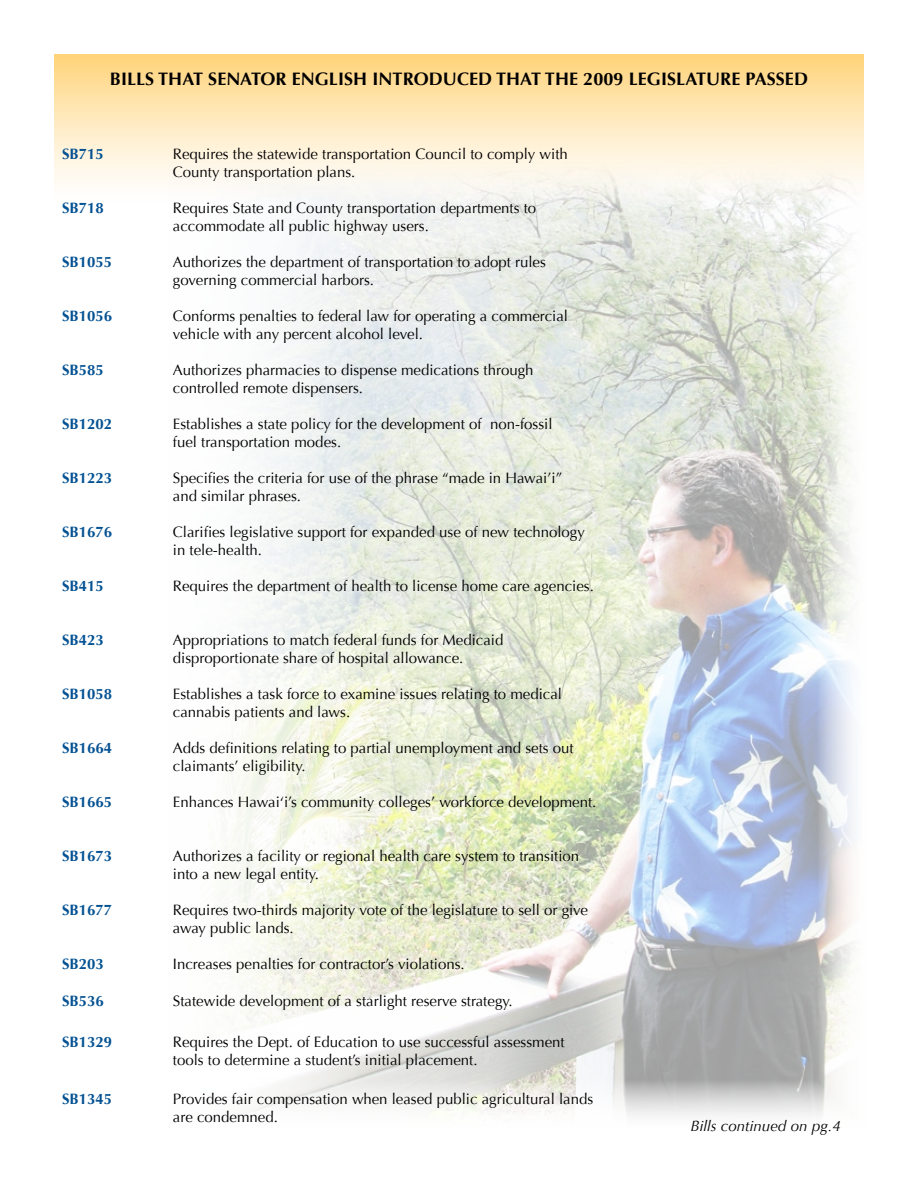
<style>
.page{position:relative;width:918px;height:1188px;background:#fff}
.page>*{position:absolute;margin:0;border:0;box-sizing:border-box;transform-origin:0 0}
.t1{font:700 18px "Optima";letter-spacing:.005em;color:#000}
.t2{font:15px/18px "Optima";color:#000}
.t3{font:700 15px "Optima";color:#045293}
.t4{font:italic 15px "Optima";letter-spacing:.005em;color:#000}
</style>
<div class="page">
<div style="left:54px;top:54px;width:810px;height:148px;background:linear-gradient(to bottom,#ffd57e,#fff)"></div>
<img style="left:148px;top:154px;width:716px;height:962px">
<p class="t1" style="left:110px;top:68px;width:20px">BILLS</p>
<p class="t1" style="left:158px;top:68px;width:13px">THAT</p>
<p class="t1" style="left:208px;top:68px;width:13px">SENATOR</p>
<p class="t1" style="left:292px;top:68px;width:12px">ENGLISH</p>
<p class="t1" style="left:372px;top:68px;width:13px">INTRODUCED</p>
<p class="t1" style="left:496px;top:68px;width:13px">THAT</p>
<p class="t1" style="left:545px;top:68px;width:12px">THE</p>
<p class="t1" style="left:583px;top:68px;width:57px">2009 LEGISLATURE</p>
<p class="t1" style="left:746px;top:68px;width:12px">PASSED</p>
<p class="t3" style="left:62px;top:145px;width:43px">SB715</p>
<p class="t2" style="left:173px;top:145px;width:396px">Requires the statewide transportation Council to comply with<br>County transportation plans.</p>
<p class="t3" style="left:62px;top:199px;width:43px">SB718</p>
<p class="t2" style="left:173px;top:199px;width:365px">Requires State and County transportation departments to accommodate all public highway users.</p>
<p class="t3" style="left:62px;top:253px;width:52px">SB1055</p>
<p class="t2" style="left:173px;top:253px;width:375px">Authorizes the department of transportation to adopt rules governing commercial harbors.</p>
<p class="t3" style="left:62px;top:307px;width:52px">SB1056</p>
<p class="t2" style="left:173px;top:307px;width:397px">Conforms penalties to federal law for operating a commercial vehicle with any percent alcohol level.</p>
<p class="t3" style="left:62px;top:361px;width:43px">SB585</p>
<p class="t2" style="left:173px;top:361px;width:362px">Authorizes pharmacies to dispense medications through controlled remote dispensers.</p>
<p class="t3" style="left:62px;top:415px;width:52px">SB1202</p>
<p class="t2" style="left:173px;top:415px;width:381px">Establishes a state policy for the development of non-fossil fuel transportation modes.</p>
<p class="t3" style="left:62px;top:469px;width:52px">SB1223</p>
<p class="t2" style="left:173px;top:469px;width:391px">Specifies the criteria for use of the phrase “made in Hawai’i” and similar phrases.</p>
<p class="t3" style="left:62px;top:523px;width:52px">SB1676</p>
<p class="t2" style="left:173px;top:523px;width:413px">Clarifies legislative support for expanded use of new technology in tele-health.</p>
<p class="t3" style="left:62px;top:577px;width:43px">SB415</p>
<p class="t2" style="left:173px;top:577px;width:422px">Requires the department of health to license home care agencies.</p>
<p class="t3" style="left:62px;top:631px;width:43px">SB423</p>
<p class="t2" style="left:173px;top:631px;width:332px">Appropriations to match federal funds for Medicaid disproportionate share of hospital allowance.</p>
<p class="t3" style="left:62px;top:685px;width:52px">SB1058</p>
<p class="t2" style="left:173px;top:685px;width:391px">Establishes a task force to examine issues relating to medical cannabis patients and laws.</p>
<p class="t3" style="left:62px;top:739px;width:52px">SB1664</p>
<p class="t2" style="left:173px;top:739px;width:402px">Adds definitions relating to partial unemployment and sets out claimants’ eligibility.</p>
<p class="t3" style="left:62px;top:793px;width:52px">SB1665</p>
<p class="t2" style="left:173px;top:793px;width:425px">Enhances Hawai‘i’s community colleges’ workforce development.</p>
<p class="t3" style="left:62px;top:847px;width:52px">SB1673</p>
<p class="t2" style="left:173px;top:847px;width:408px">Authorizes a facility or regional health care system to transition into a new legal entity.</p>
<p class="t3" style="left:62px;top:901px;width:52px">SB1677</p>
<p class="t2" style="left:173px;top:901px;width:417px">Requires two-thirds majority vote of the legislature to sell or give away public lands.</p>
<p class="t3" style="left:62px;top:955px;width:43px">SB203</p>
<p class="t2" style="left:173px;top:955px;width:293px">Increases penalties for contractor’s violations.</p>
<p class="t3" style="left:62px;top:992px;width:43px">SB536</p>
<p class="t2" style="left:173px;top:992px;width:341px">Statewide development of a starlight reserve strategy.</p>
<p class="t3" style="left:62px;top:1034px;width:52px">SB1329</p>
<p class="t2" style="left:173px;top:1033px;width:393px">Requires the Dept. of Education to use successful assessment tools to determine a student’s initial placement.</p>
<p class="t3" style="left:62px;top:1090px;width:52px">SB1345</p>
<p class="t2" style="left:173px;top:1090px;width:422px">Provides fair compensation when leased public agricultural lands are condemned.</p>
<p class="t4" style="left:690px;top:1117px;width:152px">Bills continued on pg.4</p>
</div>
